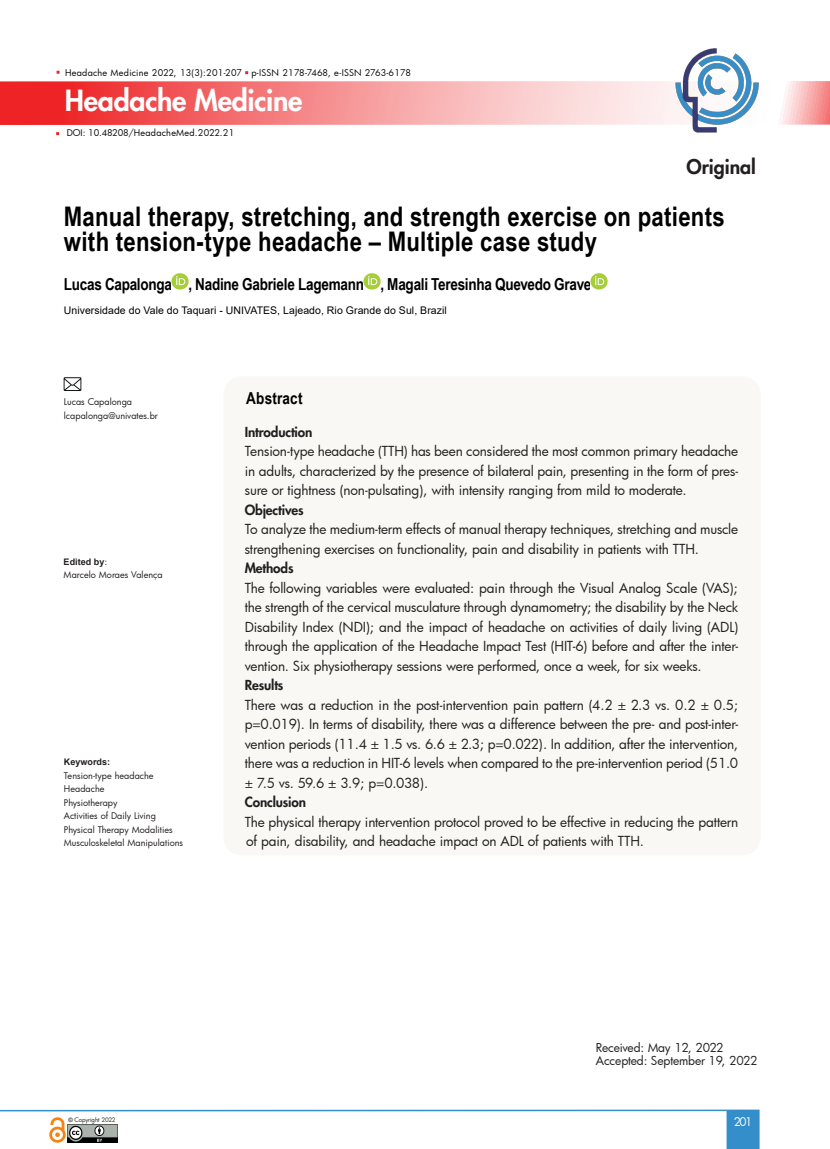
<style>
.page{position:relative;width:830px;height:1149px;background:#fff}
.page>*{position:absolute;margin:0;border:0;box-sizing:border-box;transform-origin:0 0}
.t1{font:800 28.5px "Futura";letter-spacing:-.01em;color:#fff}
.t2{font:700 27px/25.5px "Arial Narrow";letter-spacing:.01em;color:#000}
.t3{font:800 19.5px "Futura";color:#231f20}
.t4{font:700 16.5px "Arial Narrow";letter-spacing:-.015em;color:#000}
.t5{font:700 16.5px "Arial Narrow";letter-spacing:.01em;color:#000}
.texto{font:13.5px/19.5px "Futura";letter-spacing:-.01em;color:#231f20;text-align:justify}
.texto-2{font:800 13.5px "Futura";letter-spacing:-.01em;color:#231f20}
.texto-3{font:12px "Futura";letter-spacing:-.01em;color:#231f20}
.t6{font:11.55px "Futura";color:#fff}
.texto-4{font:10.5px "Arial";letter-spacing:.005em;color:#000}
.texto-5{font:9px "Futura";letter-spacing:.005em;color:#231f20}
.t7{font:9px "Futura";letter-spacing:.03em;color:#040503}
.texto-6{font:700 9px "Arial";letter-spacing:.005em;color:#231f20}
.t8{font:6px "Futura";letter-spacing:-.02em;color:#231f20}
.s1{font-style:inherit}
.s2{font-family:"Futura";font-weight:400}
.s3{font-family:"Arial";font-weight:700}
</style>
<div class="page">
<svg style="left:0;top:81px;width:829px;height:44px;background:#f69394"></svg>
<svg style="left:726px;top:1109px;width:33px;height:39px"></svg>
<hr style="left:0;top:1109px;width:726px;height:1px;background:#338eca">
<img style="left:67px;top:1124px;width:50px;height:18px">
<img style="left:49px;top:1117px;width:17px;height:25px">
<img style="left:674px;top:48px;width:85px;height:85px">
<img style="left:172px;top:273px;width:17px;height:16px">
<img style="left:363px;top:273px;width:17px;height:16px">
<img style="left:590px;top:273px;width:17px;height:16px">
<div style="left:223px;top:376px;width:537px;height:479px;background:#f9f8f5;border-radius:18px"></div>
<img style="left:64px;top:377px;width:18px;height:14px">
<p class="t7" style="left:65px;top:66px;width:347px">Headache Medicine 2022, 13(3):201-207 p-ISSN 2178-7468, e-ISSN 2763-6178</p>
<h1 class="t1" style="left:65px;top:83px;width:239px">Headache Medicine</h1>
<p class="t7" style="left:67px;top:126px;width:169px"><span class="s1">DOI: 10.48208/</span>HeadacheMed.2022.21</p>
<p class="t3" style="left:686px;top:154px;width:71px">Original</p>
<p class="t2" style="left:64px;top:202px;width:662px">Manual therapy, stretching, and strength exercise on patients with tension-type headache – Multiple case study</p>
<p class="t4" style="left:64px;top:272px;width:528px">Lucas Capalonga , Nadine Gabriele Lagemann , Magali Teresinha Quevedo Grave</p>
<p class="texto-4" style="left:64px;top:303px;width:384px">Universidade do Vale do Taquari - UNIVATES, Lajeado, Rio Grande do Sul, Brazil</p>
<p class="texto-5" style="left:64px;top:396px;width:70px">Lucas Capalonga</p>
<p class="texto-5" style="left:64px;top:409px;width:96px">lcapalonga@univates.br</p>
<p class="texto-6" style="left:64px;top:555px;width:45px">Edited by<span class="s2">:</span></p>
<p class="texto-5" style="left:64px;top:568px;width:100px">Marcelo Moraes Valença</p>
<p class="texto-6" style="left:64px;top:755px;width:48px">Keywords:</p>
<p class="texto-5" style="left:64px;top:769px;width:91px">Tension-type headache</p>
<p class="texto-5" style="left:64px;top:782px;width:42px">Headache</p>
<p class="texto-5" style="left:64px;top:796px;width:55px">Physiotherapy</p>
<p class="texto-5" style="left:64px;top:809px;width:94px">Activities of Daily Living</p>
<p class="texto-5" style="left:64px;top:823px;width:110px">Physical Therapy Modalities</p>
<p class="texto-5" style="left:64px;top:836px;width:121px">Musculoskeletal Manipulations</p>
<p class="t5" style="left:246px;top:385px;width:58px">Abstract</p>
<p class="texto-2" style="left:244px;top:423px;width:69px">Introduction</p>
<p class="texto" style="left:244px;top:441px;width:494px">Tension-type headache (TTH) has been considered the most common primary headache in adults, characterized by the presence of bilateral pain, presenting in the form of pres&shy;sure or tightness (non-pulsating), with intensity ranging from mild to moderate.</p>
<p class="texto-2" style="left:244px;top:501px;width:60px">Objectives</p>
<p class="texto" style="left:244px;top:519px;width:494px">To analyze the medium-term effects of manual therapy techniques, stretching and muscle strengthening exercises on functionality, pain and disability in patients with TTH.</p>
<p class="texto-2" style="left:244px;top:559px;width:50px">Methods</p>
<p class="texto" style="left:244px;top:577px;width:495px">The following variables were evaluated: pain through the Visual Analog Scale (VAS); the strength of the cervical musculature through dynamometry; the disability by the Neck Disability Index (NDI); and the impact of headache on activities of daily living (ADL) through the application of the Headache Impact Test (HIT-6) before and after the inter&shy;vention. Six physiotherapy sessions were performed, once a week, for six weeks.</p>
<p class="texto-2" style="left:244px;top:676px;width:40px">Results</p>
<p class="texto" style="left:244px;top:694px;width:494px">There was a reduction in the post-intervention pain pattern (4.2 ± 2.3 vs. 0.2 ± 0.5; p=0.019). In terms of disability, there was a difference between the pre- and post-inter&shy;vention periods (11.4 ± 1.5 vs. 6.6 ± 2.3; p=0.022). In addition, after the intervention, there was a reduction in HIT-6 levels when compared to the pre-intervention period (51.0 ± 7.5 vs. 59.6 ± 3.9; p=0.038).</p>
<p class="texto-2" style="left:244px;top:793px;width:63px">Conclusion</p>
<p class="texto" style="left:244px;top:811px;width:494px">The physical therapy intervention protocol proved to be effective in reducing the pattern of pain, disability, and headache impact on ADL of patients with TTH.</p>
<p class="t8" style="left:69px;top:1114px;width:49px"><span class="s3">©</span> Copyright 2022</p>
<p class="texto-3" style="left:595px;top:1038px;width:129px">Received: May 12, 2022</p>
<p class="texto-3" style="left:595px;top:1052px;width:163px">Accepted: September 19, 2022</p>
<p class="t6" style="left:733px;top:1113px;width:20px">201</p>
</div>
